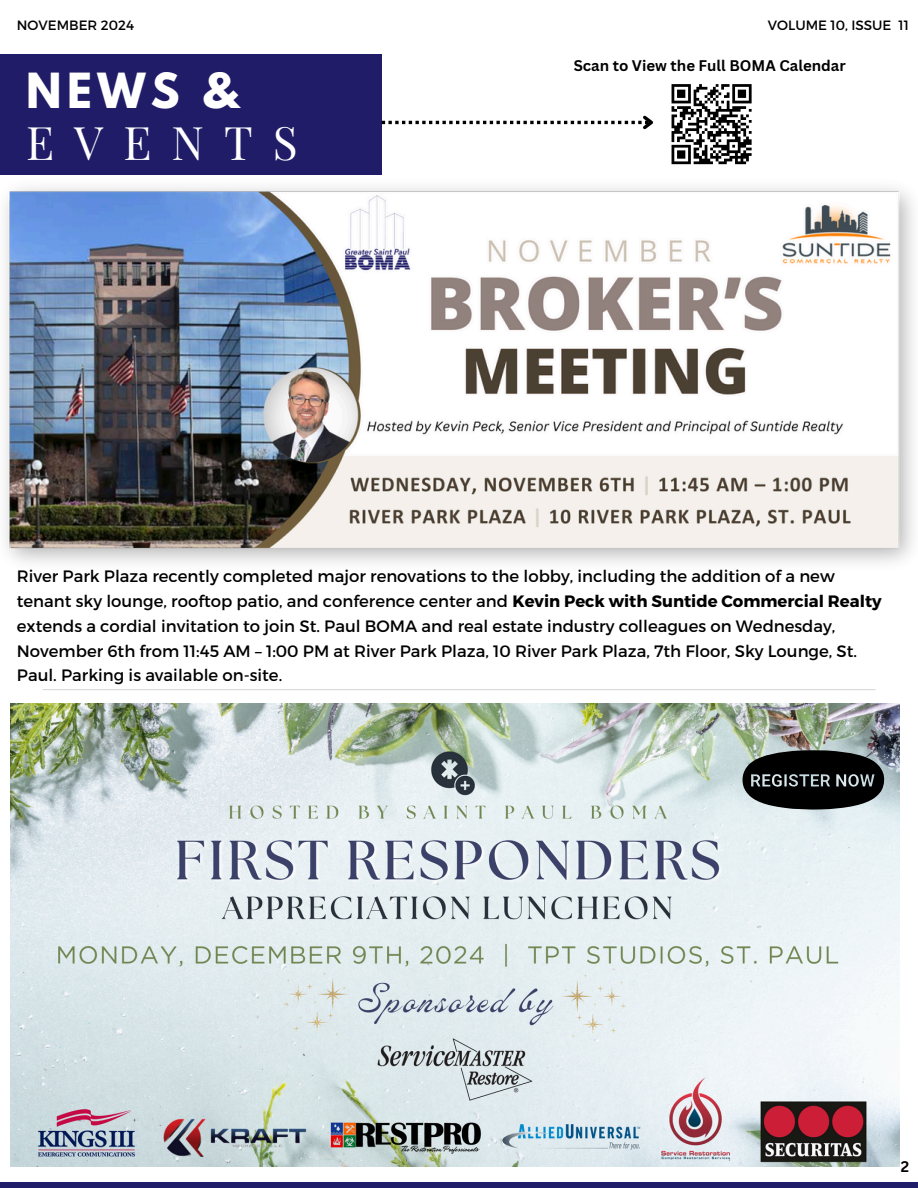
<style>
.page{position:relative;width:918px;height:1188px;background:#fff}
.page>*{position:absolute;margin:0;border:0;box-sizing:border-box;transform-origin:0 0}
.t1{font:46.05px "Playfair Display";letter-spacing:.435em;color:#fff}
.t2{font:700 42.9px "League Spartan";color:#fff}
.t3{font:16.5px/24.8px "Montserrat";color:#000}
.t4{font:700 15px "Canva Sans";color:#000}
.t5{font:13.5px "Montserrat";color:#000}
.s1{font-weight:700}
</style>
<div class="page">
<div style="left:0;top:1183px;width:918px;height:5px;background:#201d69"></div>
<div style="left:0;top:55px;width:382px;height:120px;background:#201c68"></div>
<svg style="left:382px;top:115px;width:271px;height:15px"></svg>
<svg style="left:671px;top:84px;width:81px;height:81px"></svg>
<img style="left:5px;top:187px;width:908px;height:376px">
<hr style="left:43px;top:689px;width:832px;height:1px;background:#d9d9d9">
<img style="left:11px;top:703px;width:888px;height:464px">
<svg style="left:741px;top:750px;width:144px;height:60px;background:#343839"></svg>
<p class="t5" style="left:17px;top:16px;width:119px">NOVEMBER 2024</p>
<h4 class="t5" style="left:768px;top:16px;width:143px">VOLUME 10, ISSUE 11</h4>
<h3 class="t2" style="left:26px;top:69px;width:213px">NEWS &amp;</h3>
<h2 class="t1" style="left:26px;top:110px;width:273px">EVENTS</h2>
<p class="t4" style="left:574px;top:55px;width:274px">Scan to View the Full BOMA Calendar</p>
<p class="t3" style="left:17px;top:563px;width:866px">River Park Plaza recently completed major renovations to the lobby, including the addition of a new tenant sky lounge, rooftop patio, and conference center and <span class="s1">Kevin Peck with Suntide Commercial Realty </span>extends a cordial invitation to join St. Paul BOMA and real estate industry colleagues on Wednesday, November 6th from 11:45 AM – 1:00 PM at River Park Plaza, 10 River Park Plaza, 7th Floor, Sky Lounge, St.<br>Paul. Parking is available on-site.</p>
<h1 class="t4" style="left:901px;top:1156px;width:10px">2</h1>
</div>
